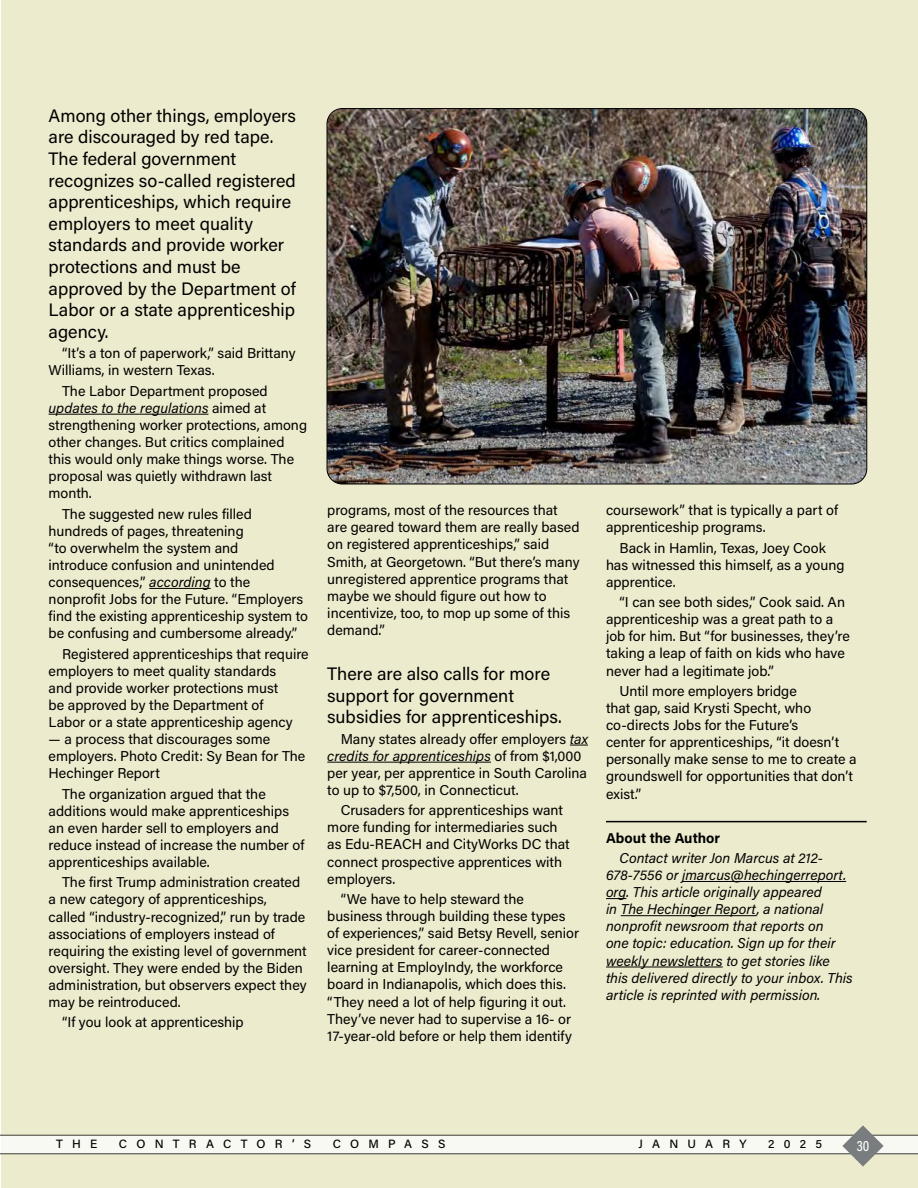
<style>
.page{position:relative;width:918px;height:1188px;background:#fff}
.page>*{position:absolute;margin:0;border:0;box-sizing:border-box;transform-origin:0 0}
.t1{font:18px/21.6px "Acumin Pro";color:#000}
.t2{font:500 15px "Acumin Pro Cond";color:#fff}
.t3{font:14.25px/17.1px "Acumin Pro";color:#000}
.t4{font:italic 14.25px/17.1px "Acumin Pro";color:#000}
.t5{font:700 14.25px "Acumin Pro";color:#000}
.t6{font:500 12px "Acumin Pro";letter-spacing:.77em;color:#000}
.s1{font-style:italic}
</style>
<div class="page">
<div style="left:1px;top:0;width:917px;height:1188px;background:#edebcd"></div>
<svg style="left:0;top:1125px;width:918px;height:42px"></svg>
<hr style="left:49px;top:414px;width:159px;height:1px;background:#000">
<hr style="left:149px;top:588px;width:62px;height:1px;background:#000">
<svg style="left:570px;top:745px;width:18px;height:1px"></svg>
<hr style="left:327px;top:762px;width:164px;height:1px;background:#000">
<hr style="left:606px;top:821px;width:261px;height:1px;background:#000">
<hr style="left:682px;top:881px;width:164px;height:1px;background:#000">
<svg style="left:606px;top:898px;width:20px;height:1px"></svg>
<hr style="left:621px;top:915px;width:136px;height:1px;background:#000">
<hr style="left:606px;top:967px;width:117px;height:1px;background:#000">
<img style="left:327px;top:109px;width:540px;height:375px">
<p class="t1" style="left:49px;top:104px;width:249px">Among other things, employers are discouraged by red tape.<br>The federal government recognizes so-called registered apprenticeships, which require employers to meet quality standards and provide worker protections and must be approved by the Department of<br>Labor or a state apprenticeship agency.</p>
<p class="t3" style="left:49px;top:344px;width:249px;text-indent:13px">“It’s a ton of paperwork,” said Brittany<br>Williams, in western Texas.</p>
<p class="t3" style="left:49px;top:382px;width:260px;text-indent:13px">The Labor Department proposed <span class="s1">updates to the regulations</span> aimed at strengthening worker protections, among other changes. But critics complained this would only make things worse. The proposal was quietly withdrawn last month.</p>
<p class="t3" style="left:49px;top:504px;width:261px;text-indent:13px">The suggested new rules filled hundreds of pages, threatening<br>“to overwhelm the system and<br>introduce confusion and unintended consequences,” <span class="s1">according</span> to the nonprofit Jobs for the Future. “Employers find the existing apprenticeship system to be confusing and cumbersome already.”</p>
<p class="t3" style="left:49px;top:645px;width:262px;text-indent:13px">Registered apprenticeships that require employers to meet quality standards<br>and provide worker protections must<br>be approved by the Department of<br>Labor or a state apprenticeship agency</p>
<p class="t3" style="left:49px;top:730px;width:258px">— a process that discourages some employers. Photo Credit: Sy Bean for The<br>Hechinger Report</p>
<p class="t3" style="left:49px;top:785px;width:257px;text-indent:13px">The organization argued that the additions would make apprenticeships an even harder sell to employers and reduce instead of increase the number of apprenticeships available.</p>
<p class="t3" style="left:49px;top:873px;width:260px;text-indent:13px">The first Trump administration created a new category of apprenticeships, called “industry-recognized,” run by trade associations of employers instead of requiring the existing level of government oversight. They were ended by the Biden administration, but observers expect they may be reintroduced.</p>
<p class="t3" style="left:62px;top:1013px;width:183px">“If you look at apprenticeship</p>
<p class="t3" style="left:327px;top:501px;width:254px">programs, most of the resources that are geared toward them are really based on registered apprenticeships,” said Smith, at Georgetown. “But there’s many unregistered apprentice programs that maybe we should figure out how to incentivize, too, to mop up some of this demand.”</p>
<p class="t1" style="left:327px;top:662px;width:236px">There are also calls for more support for government subsidies for apprenticeships.</p>
<p class="t3" style="left:327px;top:730px;width:262px;text-indent:13px">Many states already offer employers <span class="s1">tax credits for apprenticeships</span> of from $1,000 per year, per apprentice in South Carolina to up to $7,500, in Connecticut.</p>
<p class="t3" style="left:327px;top:801px;width:244px;text-indent:13px">Crusaders for apprenticeships want more funding for intermediaries such as Edu-REACH and CityWorks DC that connect prospective apprentices with employers.</p>
<p class="t3" style="left:327px;top:890px;width:253px;text-indent:13px">“We have to help steward the business through building these types of experiences,” said Betsy Revell, senior vice president for career-connected learning at EmployIndy, the workforce board in Indianapolis, which does this. “They need a lot of help figuring it out.<br>They’ve never had to supervise a 16- or 17-year-old before or help them identify</p>
<p class="t3" style="left:606px;top:501px;width:234px">coursework” that is typically a part of apprenticeship programs.</p>
<p class="t3" style="left:606px;top:539px;width:240px;text-indent:13px">Back in Hamlin, Texas, Joey Cook has witnessed this himself, as a young apprentice.</p>
<p class="t3" style="left:606px;top:593px;width:245px;text-indent:13px">“I can see both sides,” Cook said. An apprenticeship was a great path to a job for him. But “for businesses, they’re taking a leap of faith on kids who have never had a legitimate job.”</p>
<p class="t3" style="left:606px;top:682px;width:252px;text-indent:13px">Until more employers bridge<br>that gap, said Krysti Specht, who co-directs Jobs for the Future’s<br>center for apprenticeships, “it doesn’t personally make sense to me to create a groundswell for opportunities that don’t exist.”</p>
<p class="t5" style="left:606px;top:828px;width:116px">About the Author</p>
<p class="t4" style="left:606px;top:849px;width:248px;text-indent:13px">Contact writer Jon Marcus at 212- 678-7556 or jmarcus@hechingerreport. org. This article originally appeared<br>in The Hechinger Report, a national nonprofit newsroom that reports on<br>one topic: education. Sign up for their weekly newsletters to get stories like this delivered directly to your inbox. This article is reprinted with permission.</p>
<p class="t6" style="left:56px;top:1135px;width:43px">THE</p>
<p class="t6" style="left:119px;top:1135px;width:194px">CONTRACTOR’S</p>
<p class="t6" style="left:333px;top:1135px;width:114px">COMPASS</p>
<p class="t6" style="left:639px;top:1135px;width:110px">JANUARY</p>
<p class="t6" style="left:768px;top:1135px;width:55px">2025</p>
<p class="t2" style="left:857px;top:1136px;width:14px">30</p>
</div>
